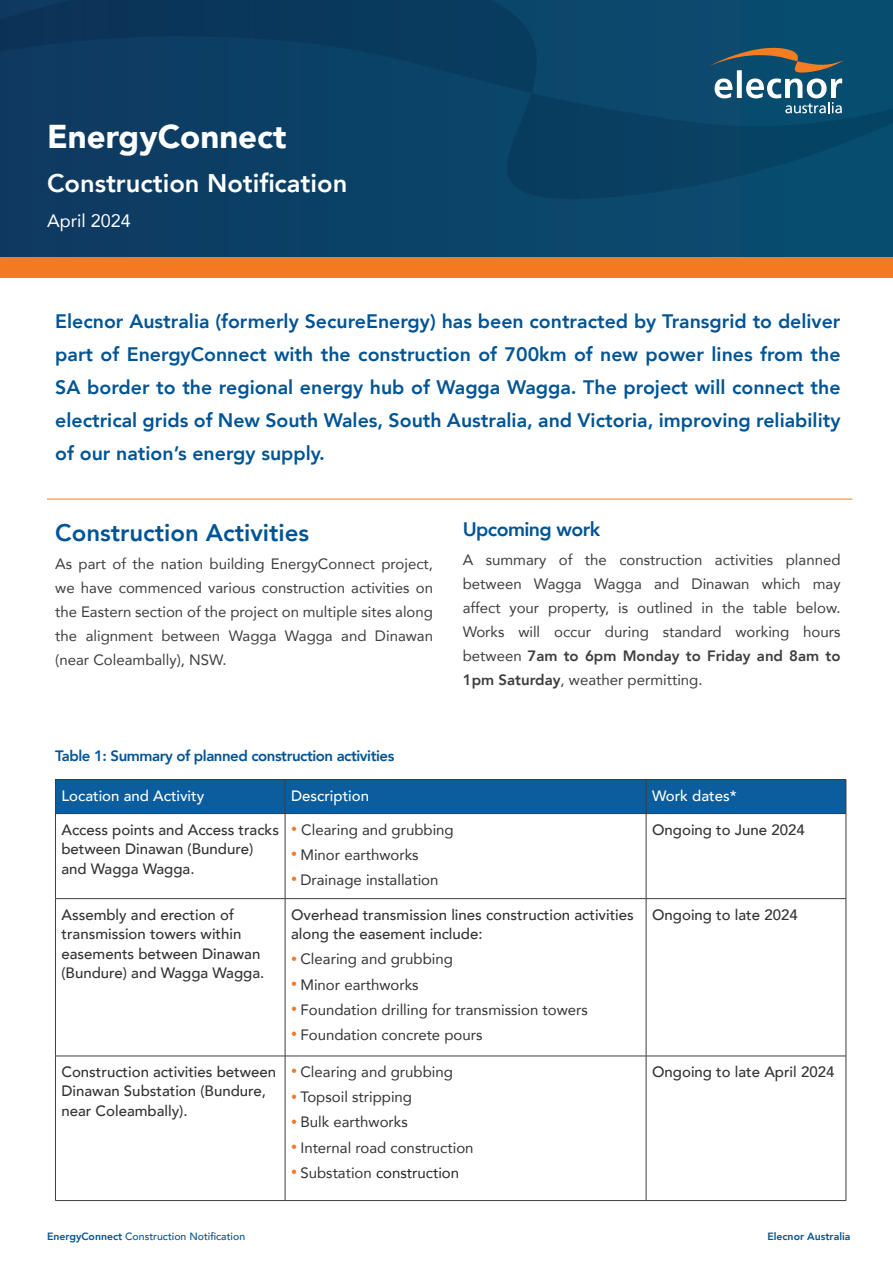
<style>
.page{position:relative;width:893px;height:1263px;background:#fff}
.page>*{position:absolute;margin:0;border:0;box-sizing:border-box;transform-origin:0 0}
.t1{font:900 33px "Avenir";color:#fff}
.t2{font:800 25.5px "Avenir";color:#fff}
.t3{font:800 24px "Avenir";color:#005495}
.t4{font:800 19.5px/33px "Avenir";color:#005495;text-align:justify}
.t5{font:800 19.5px "Avenir";letter-spacing:-.03em;color:#005495}
.t6{font:18px "Avenir";color:#fff}
.t7{font:15px/24px "Avenir";color:#3e3e3f;text-align:justify}
.t8{font:500 15px/19.5px "Avenir";color:#333}
.t9{font:15px "Avenir";color:#333}
.t10{font:800 15px "Avenir";letter-spacing:-.03em;color:#005495}
.t11{font:500 15px "Avenir";color:#fff}
.t12{font:15px "Avenir";color:#231f20}
.t13{font:500 10.5px "Avenir";color:#005495}
.t14{font:800 10.5px "Avenir";color:#005495}
.s1{font-weight:800}
.s2{font-size:12px;color:#f47921}
.s3{color:#333}
</style>
<div class="page">
<div style="left:0;top:0;width:893px;height:267px;background:#0b456a"></div>
<svg style="left:0;top:0;width:842px;height:201px"></svg>
<svg style="left:709px;top:43px;width:135px;height:70px"></svg>
<div style="left:0;top:257px;width:893px;height:20px;background:#f47921"></div>
<hr style="left:47px;top:499px;width:805px;height:1px;background:#f47921">
<div style="left:55px;top:779px;width:230px;height:34px;background:#0b5d9d"></div>
<div style="left:285px;top:779px;width:361px;height:34px;background:#0b5d9d"></div>
<div style="left:646px;top:779px;width:200px;height:34px;background:#0b5d9d"></div>
<hr style="left:55px;top:814px;width:1px;height:84px;background:#3e3e3f">
<hr style="left:285px;top:814px;width:1px;height:84px;background:#3e3e3f">
<hr style="left:646px;top:814px;width:1px;height:84px;background:#3e3e3f">
<hr style="left:846px;top:814px;width:1px;height:84px;background:#3e3e3f">
<hr style="left:55px;top:898px;width:230px;height:1px;background:#3e3e3f">
<hr style="left:55px;top:899px;width:1px;height:157px;background:#3e3e3f">
<hr style="left:285px;top:898px;width:361px;height:1px;background:#3e3e3f">
<hr style="left:285px;top:899px;width:1px;height:157px;background:#3e3e3f">
<hr style="left:646px;top:898px;width:200px;height:1px;background:#3e3e3f">
<hr style="left:646px;top:899px;width:1px;height:157px;background:#3e3e3f">
<hr style="left:846px;top:899px;width:1px;height:157px;background:#3e3e3f">
<hr style="left:55px;top:1056px;width:230px;height:1px;background:#3e3e3f">
<hr style="left:55px;top:1056px;width:1px;height:144px;background:#3e3e3f">
<hr style="left:285px;top:1056px;width:361px;height:1px;background:#3e3e3f">
<hr style="left:285px;top:1056px;width:1px;height:144px;background:#3e3e3f">
<hr style="left:646px;top:1056px;width:200px;height:1px;background:#3e3e3f">
<hr style="left:646px;top:1056px;width:1px;height:144px;background:#3e3e3f">
<hr style="left:846px;top:1056px;width:1px;height:144px;background:#3e3e3f">
<hr style="left:55px;top:1200px;width:230px;height:1px;background:#3e3e3f">
<hr style="left:285px;top:1200px;width:361px;height:1px;background:#3e3e3f">
<hr style="left:646px;top:1200px;width:200px;height:1px;background:#3e3e3f">
<hr style="left:55px;top:779px;width:230px;height:1px;background:#3e3e3f">
<hr style="left:55px;top:780px;width:1px;height:33px;background:#3e3e3f">
<hr style="left:285px;top:779px;width:361px;height:1px;background:#3e3e3f">
<hr style="left:285px;top:780px;width:1px;height:33px;background:#3e3e3f">
<hr style="left:646px;top:779px;width:200px;height:1px;background:#3e3e3f">
<hr style="left:646px;top:780px;width:1px;height:33px;background:#3e3e3f">
<hr style="left:846px;top:780px;width:1px;height:33px;background:#3e3e3f">
<hr style="left:55px;top:813px;width:230px;height:1px;background:#3e3e3f">
<hr style="left:285px;top:813px;width:361px;height:1px;background:#3e3e3f">
<hr style="left:646px;top:813px;width:200px;height:1px;background:#3e3e3f">
<h1 class="t1" style="left:47px;top:108px;width:241px">EnergyConnect</h1>
<h1 class="t2" style="left:47px;top:164px;width:302px">Construction Notification</h1>
<h1 class="t6" style="left:47px;top:206px;width:85px">April 2024</h1>
<p class="t4" style="left:55px;top:305px;width:787px">Elecnor Australia (formerly SecureEnergy) has been contracted by Transgrid to deliver part of EnergyConnect with the construction of 700km of new power lines from the SA border to the regional energy hub of Wagga Wagga. The project will connect the electrical grids of New South Wales, South Australia, and Victoria, improving reliability of our nation’s energy supply.</p>
<h1 class="t3" style="left:55px;top:514px;width:255px">Construction Activities</h1>
<p class="t7" style="left:55px;top:551px;width:379px">As part of the nation building EnergyConnect project, we have commenced various construction activities on the Eastern section of the project on multiple sites along the alignment between Wagga Wagga and Dinawan (near Coleambally), NSW.</p>
<h2 class="t5" style="left:463px;top:514px;width:139px">Upcoming work</h2>
<p class="t7" style="left:463px;top:547px;width:379px">A summary of the construction activities planned between Wagga Wagga and Dinawan which may affect your property, is outlined in the table below.<br>Works will occur during standard working hours between <span class="s1">7am to 6pm Monday to Friday and 8am to 1pm Saturday</span>, weather permitting.</p>
<p class="t10" style="left:55px;top:744px;width:341px">Table 1: Summary of planned construction activities</p>
<p class="t11" style="left:61px;top:782px;width:144px">Location and Activity</p>
<p class="t11" style="left:291px;top:782px;width:80px">Description</p>
<p class="t11" style="left:652px;top:782px;width:86px">Work dates*</p>
<p class="t8" style="left:61px;top:819px;width:219px">Access points and Access tracks between Dinawan (Bundure) and Wagga Wagga.</p>
<p class="t9" style="left:291px;top:817px;width:164px"><span class="s2">•</span> Clearing and grubbing</p>
<p class="t8" style="left:652px;top:819px;width:154px">Ongoing to June 2024</p>
<p class="t9" style="left:291px;top:842px;width:129px"><span class="s2">•</span> Minor earthworks</p>
<p class="t9" style="left:291px;top:868px;width:149px"><span class="s2">•</span> Drainage installation</p>
<p class="t8" style="left:61px;top:904px;width:204px">Assembly and erection of transmission towers within easements between Dinawan (Bundure) and Wagga Wagga.</p>
<p class="t8" style="left:291px;top:904px;width:344px">Overhead transmission lines construction activities along the easement include:</p>
<p class="t9" style="left:291px;top:947px;width:163px"><span class="s2">•</span> Clearing and grubbing</p>
<p class="t9" style="left:291px;top:972px;width:129px"><span class="s2">•</span> Minor earthworks</p>
<p class="t9" style="left:291px;top:997px;width:298px"><span class="s2">•</span> Foundation drilling for transmission towers</p>
<p class="t9" style="left:291px;top:1023px;width:193px"><span class="s2">•</span> Foundation concrete pours</p>
<p class="t8" style="left:61px;top:1061px;width:216px">Construction activities between<br>Dinawan Substation (Bundure, near Coleambally).</p>
<p class="t9" style="left:291px;top:1060px;width:163px"><span class="s2">•</span> Clearing and grubbing</p>
<p class="t9" style="left:291px;top:1085px;width:123px"><span class="s2">•</span> Topsoil stripping</p>
<p class="t9" style="left:291px;top:1110px;width:118px"><span class="s2">•</span> Bulk earthworks</p>
<p class="t9" style="left:291px;top:1135px;width:184px"><span class="s2">•</span> Internal road construction</p>
<p class="t12" style="left:291px;top:1160px;width:170px"><span class="s2">•</span> <span class="s3">Substation</span> construction</p>
<p class="t8" style="left:652px;top:904px;width:147px">Ongoing to late 2024</p>
<p class="t8" style="left:652px;top:1061px;width:184px">Ongoing to late April 2024</p>
<p class="t13" style="left:47px;top:1227px;width:200px"><span class="s1">EnergyConnect</span> Construction Notification</p>
<p class="t14" style="left:767px;top:1228px;width:85px">Elecnor Australia</p>
</div>
